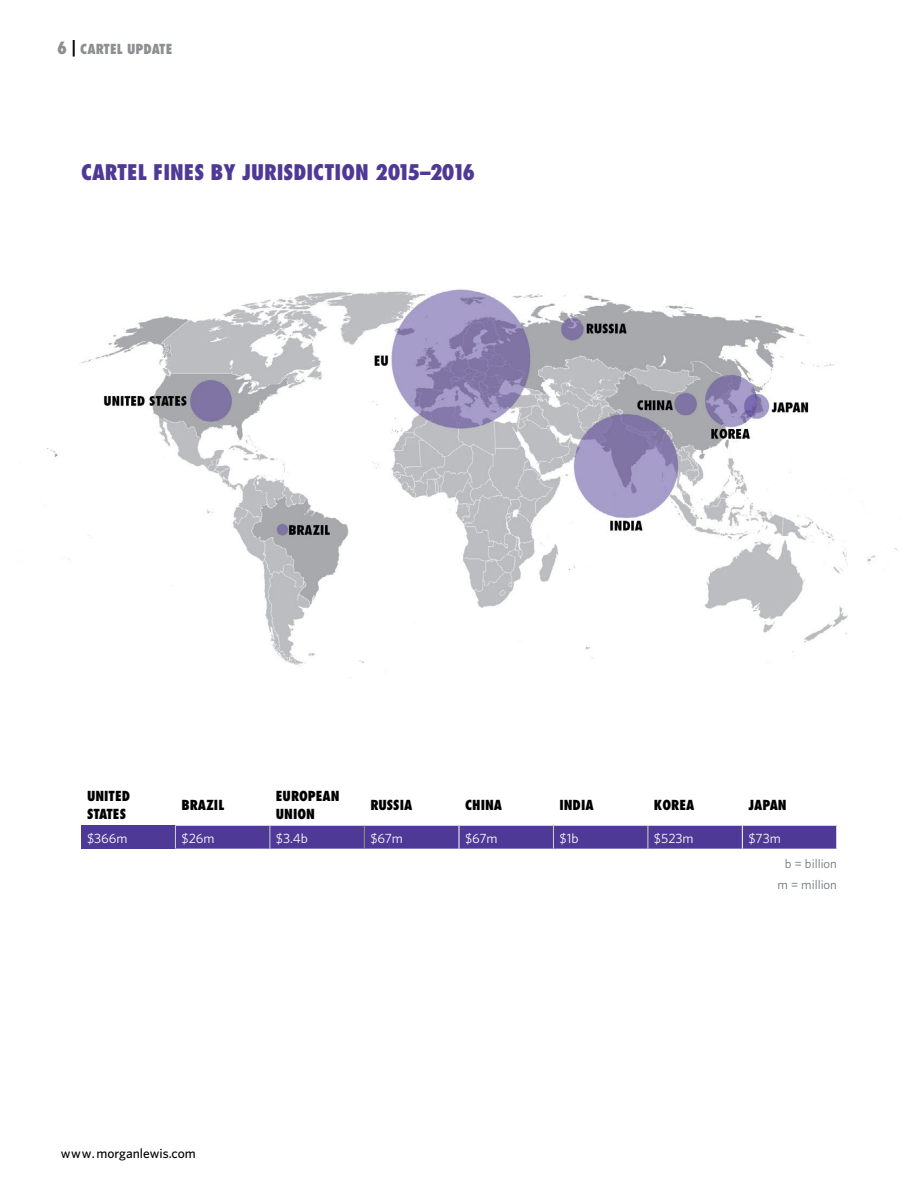
<style>
.page{position:relative;width:918px;height:1188px;background:#fff}
.page>*{position:absolute;margin:0;border:0;box-sizing:border-box;transform-origin:0 0}
.t1{font:800 condensed 21px "Futura Std";color:#4f3996}
.t2{font:800 condensed 13.5px/18px "Futura Std";color:#000}
.t3{font:13.5px "Whitney";color:#fff}
.t4{font:500 13.5px "Whitney";color:#000}
.t5{font:800 condensed 13.5px "Futura Std";color:#8d9092}
.t6{font:12.75px/21px "Whitney";color:#6a747b;text-align:center}
.s1{font-size:16.5px}
.s2{font-size:16.5px;color:#000}
</style>
<div class="page">
<img style="left:44px;top:289px;width:854px;height:377px">
<div style="left:81px;top:825px;width:94px;height:24px;background:#4f3996"></div>
<svg style="left:175px;top:825px;width:662px;height:24px;background:#58439a"></svg>
<p class="t5" style="left:57px;top:41px;width:117px"><span class="s1">6</span> <span class="s2">|</span> CARTEL UPDATE</p>
<h1 class="t1" style="left:81px;top:159px;width:396px">CARTEL FINES BY JURISDICTION 2015–2016</h1>
<p class="t2" style="left:87px;top:787px;width:45px">UNITED<br>STATES</p>
<p class="t2" style="left:181px;top:796px;width:44px">BRAZIL</p>
<p class="t2" style="left:276px;top:787px;width:65px">EUROPEAN<br>UNION</p>
<p class="t2" style="left:370px;top:796px;width:43px">RUSSIA</p>
<p class="t2" style="left:465px;top:796px;width:39px">CHINA</p>
<p class="t2" style="left:559px;top:796px;width:36px">INDIA</p>
<p class="t2" style="left:654px;top:796px;width:42px">KOREA</p>
<p class="t2" style="left:748px;top:796px;width:40px">JAPAN</p>
<p class="t3" style="left:87px;top:829px;width:42px">$366m</p>
<p class="t3" style="left:181px;top:829px;width:35px">$26m</p>
<p class="t3" style="left:276px;top:829px;width:34px">$3.4b</p>
<p class="t3" style="left:370px;top:829px;width:34px">$67m</p>
<p class="t3" style="left:465px;top:829px;width:34px">$67m</p>
<p class="t3" style="left:560px;top:829px;width:21px">$1b</p>
<p class="t3" style="left:654px;top:829px;width:41px">$523m</p>
<p class="t3" style="left:748px;top:829px;width:34px">$73m</p>
<p class="t6" style="left:777px;top:853px;width:61px">b = billion m = million</p>
<p class="t4" style="left:61px;top:1145px;width:137px">www.morganlewis.com</p>
</div>
